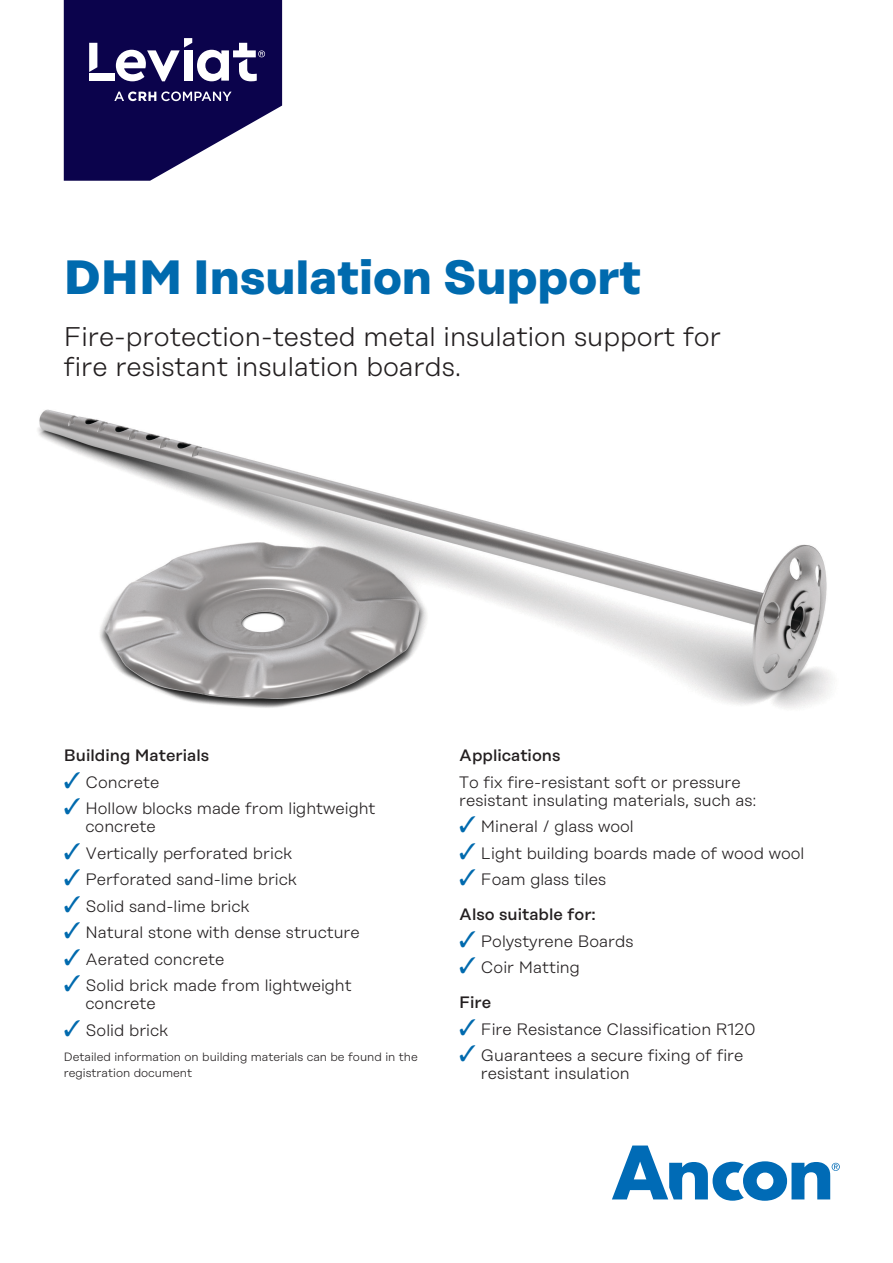
<style>
.page{position:relative;width:893px;height:1263px;background:#fff}
.page>*{position:absolute;margin:0;border:0;box-sizing:border-box;transform-origin:0 0}
.t1{font:700 48px "Rational Display";color:#006aae}
.t2{font:300 27px/30px "Rational Display";color:#231f20}
.t3{font:300 16.5px/18px "Rational Display";color:#231f20}
.t4{font:500 16.5px "Rational Display";color:#231f20}
.t5{font:300 12px/16.5px "Rational Display";color:#231f20}
.s1{color:#006aae}
</style>
<div class="page">
<img style="left:37px;top:409px;width:796px;height:300px">
<svg style="left:64px;top:0;width:218px;height:181px"></svg>
<svg style="left:612px;top:1145px;width:228px;height:56px"></svg>
<p class="t1" style="left:64px;top:248px;width:579px">DHM Insulation Support</p>
<p class="t2" style="left:64px;top:322px;width:659px">Fire-protection-tested metal insulation support for fire resistant insulation boards.</p>
<p class="t4" style="left:64px;top:746px;width:147px">Building Materials</p>
<p class="t3" style="left:64px;top:773px;width:97px"><span class="s1">✓</span> Concrete</p>
<p class="t3" style="left:85px;top:799px;width:292px;text-indent:-22px"><span class="s1">✓</span> Hollow blocks made from lightweight concrete</p>
<p class="t3" style="left:64px;top:844px;width:230px"><span class="s1">✓</span> Vertically perforated brick</p>
<p class="t3" style="left:64px;top:870px;width:235px"><span class="s1">✓</span> Perforated sand-lime brick</p>
<p class="t3" style="left:64px;top:897px;width:187px"><span class="s1">✓</span> Solid sand-lime brick</p>
<p class="t3" style="left:64px;top:923px;width:297px"><span class="s1">✓</span> Natural stone with dense structure</p>
<p class="t3" style="left:64px;top:950px;width:162px"><span class="s1">✓</span> Aerated concrete</p>
<p class="t3" style="left:85px;top:977px;width:268px;text-indent:-22px"><span class="s1">✓</span> Solid brick made from lightweight concrete</p>
<p class="t3" style="left:64px;top:1021px;width:106px"><span class="s1">✓</span> Solid brick</p>
<p class="t5" style="left:64px;top:1048px;width:356px">Detailed information on building materials can be found in the registration document</p>
<p class="t4" style="left:459px;top:746px;width:103px">Applications</p>
<p class="t3" style="left:459px;top:773px;width:299px">To fix fire-resistant soft or pressure resistant insulating materials, such as:</p>
<p class="t3" style="left:459px;top:817px;width:176px"><span class="s1">✓</span> Mineral / glass wool</p>
<p class="t3" style="left:459px;top:844px;width:347px"><span class="s1">✓</span> Light building boards made of wood wool</p>
<p class="t3" style="left:459px;top:870px;width:148px"><span class="s1">✓</span> Foam glass tiles</p>
<p class="t4" style="left:459px;top:905px;width:138px">Also suitable for:</p>
<p class="t3" style="left:459px;top:932px;width:176px"><span class="s1">✓</span> Polystyrene Boards</p>
<p class="t3" style="left:459px;top:959px;width:122px"><span class="s1">✓</span> Coir Matting</p>
<p class="t4" style="left:459px;top:993px;width:34px">Fire</p>
<p class="t3" style="left:459px;top:1020px;width:298px"><span class="s1">✓</span> Fire Resistance Classification R120</p>
<p class="t3" style="left:481px;top:1047px;width:264px;text-indent:-22px"><span class="s1">✓</span> Guarantees a secure fixing of fire resistant insulation</p>
</div>
